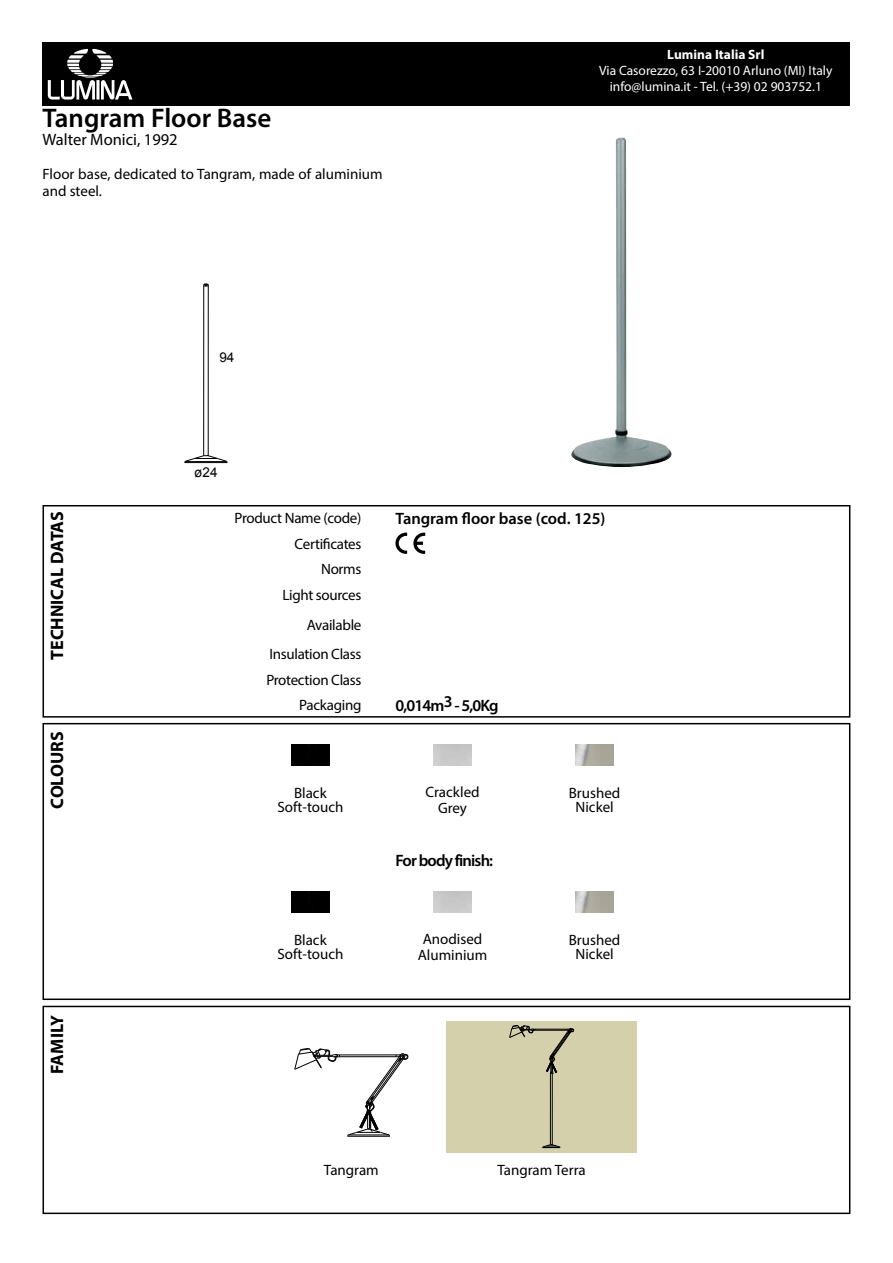
<style>
.page{position:relative;width:893px;height:1263px;background:#fff}
.page>*{position:absolute;margin:0;border:0;box-sizing:border-box;transform-origin:0 0}
.t1{font:600 27px "Myriad Pro";color:#000}
.t2{font:700 18px "Myriad Pro";color:#000}
.t3{font:600 16.5px "Myriad Pro";letter-spacing:-.05em;color:#000}
.t4{font:600 16.5px "Myriad Pro";color:#000}
.t5{font:16.5px "Myriad Pro";color:#000}
.t6{font:15px/13.5px "Myriad Pro";color:#000;text-align:center}
.t7{font:15px/25.5px "Myriad Pro";letter-spacing:-.02em;color:#000;text-align:right}
.t8{font:13.5px/16.2px "Myriad Pro";color:#fff;text-align:center}
.t9{font:700 13.5px "Myriad Pro";color:#fff}
.t10{font:13.5px "Arial";color:#000}
</style>
<div class="page">
<div style="left:42px;top:42px;width:808px;height:64px;background:#000"></div>
<svg style="left:48px;top:49px;width:84px;height:51px"></svg>
<div style="left:43px;top:723px;width:807px;height:277px;border:2px solid #000"></div>
<div style="left:43px;top:505px;width:807px;height:213px;border:2px solid #000"></div>
<div style="left:43px;top:1006px;width:807px;height:208px;border:2px solid #000"></div>
<img style="left:575px;top:744px;width:39px;height:21px">
<img style="left:575px;top:891px;width:39px;height:21px">
<img style="left:291px;top:744px;width:39px;height:21px">
<img style="left:291px;top:891px;width:39px;height:21px">
<img style="left:571px;top:138px;width:101px;height:329px">
<svg style="left:184px;top:283px;width:44px;height:180px"></svg>
<svg style="left:413px;top:533px;width:12px;height:21px"></svg>
<svg style="left:395px;top:533px;width:12px;height:21px"></svg>
<div style="left:446px;top:1020px;width:191px;height:132px;background:#d4d0ab"></div>
<svg style="left:542px;top:1028px;width:32px;height:120px"></svg>
<hr style="left:535px;top:1030px;width:32px;height:1px;background:#000">
<hr style="left:535px;top:1029px;width:32px;height:1px;background:#000">
<svg style="left:509px;top:1025px;width:27px;height:13px"></svg>
<hr style="left:347px;top:1136px;width:43px;height:1px;background:#000">
<svg style="left:347px;top:1053px;width:61px;height:83px"></svg>
<hr style="left:340px;top:1056px;width:56px;height:1px;background:#000">
<hr style="left:340px;top:1055px;width:56px;height:1px;background:#000">
<svg style="left:294px;top:1048px;width:46px;height:21px"></svg>
<h1 class="t1" style="left:43px;top:100px;width:230px">Tangram Floor Base</h1>
<p class="t5" style="left:43px;top:129px;width:137px">Walter Monici, 1992</p>
<p class="t6" style="left:43px;top:166px;width:342px;line-height:16.5px;text-align:left">Floor base, dedicated to Tangram, made of aluminium and steel.</p>
<p class="t9" style="left:667px;top:45px;width:99px">Lumina Italia Srl</p>
<p class="t8" style="left:599px;top:62px;width:235px">Via Casorezzo, 63 I-20010 Arluno (MI) Italy info@lumina.it - Tel. (+39) 02 903752.1</p>
<p class="t2" style="left:45px;top:660px;width:150px;rotate:-90deg">TECHNICAL DATAS</p>
<p class="t2" style="left:45px;top:809px;width:79px;rotate:-90deg">COLOURS</p>
<p class="t2" style="left:45px;top:1074px;width:60px;rotate:-90deg">FAMILY</p>
<p class="t10" style="left:219px;top:349px;width:17px">94</p>
<p class="t10" style="left:194px;top:464px;width:25px">ø24</p>
<p class="t7" style="left:235px;top:505px;width:128px">Product Name (code)<br>Certificates<br>Norms<br>Light sources</p>
<p class="t7" style="left:269px;top:609px;width:94px;line-height:29.7px">Available<br>Insulation Class</p>
<p class="t7" style="left:266px;top:667px;width:97px">Protection Class<br>Packaging</p>
<p class="t6" style="left:277px;top:786px;width:68px">Black<br>Soft-touch</p>
<p class="t6" style="left:277px;top:933px;width:68px">Black<br>Soft-touch</p>
<p class="t4" style="left:395px;top:508px;width:212px">Tangram floor base (cod. 125)</p>
<p class="t3" style="left:395px;top:695px;width:105px">0,014m3 - 5,0Kg</p>
<p class="t6" style="left:425px;top:783px;width:56px;line-height:16.5px">Crackled<br>Grey</p>
<p class="t3" style="left:395px;top:850px;width:99px">For body finish:</p>
<p class="t6" style="left:418px;top:930px;width:71px;line-height:16.5px">Anodised<br>Aluminium</p>
<p class="t6" style="left:569px;top:786px;width:53px">Brushed<br>Nickel</p>
<p class="t6" style="left:569px;top:933px;width:53px">Brushed<br>Nickel</p>
<p class="t6" style="left:324px;top:1163px;width:56px">Tangram</p>
<p class="t6" style="left:497px;top:1163px;width:90px">Tangram Terra</p>
</div>
